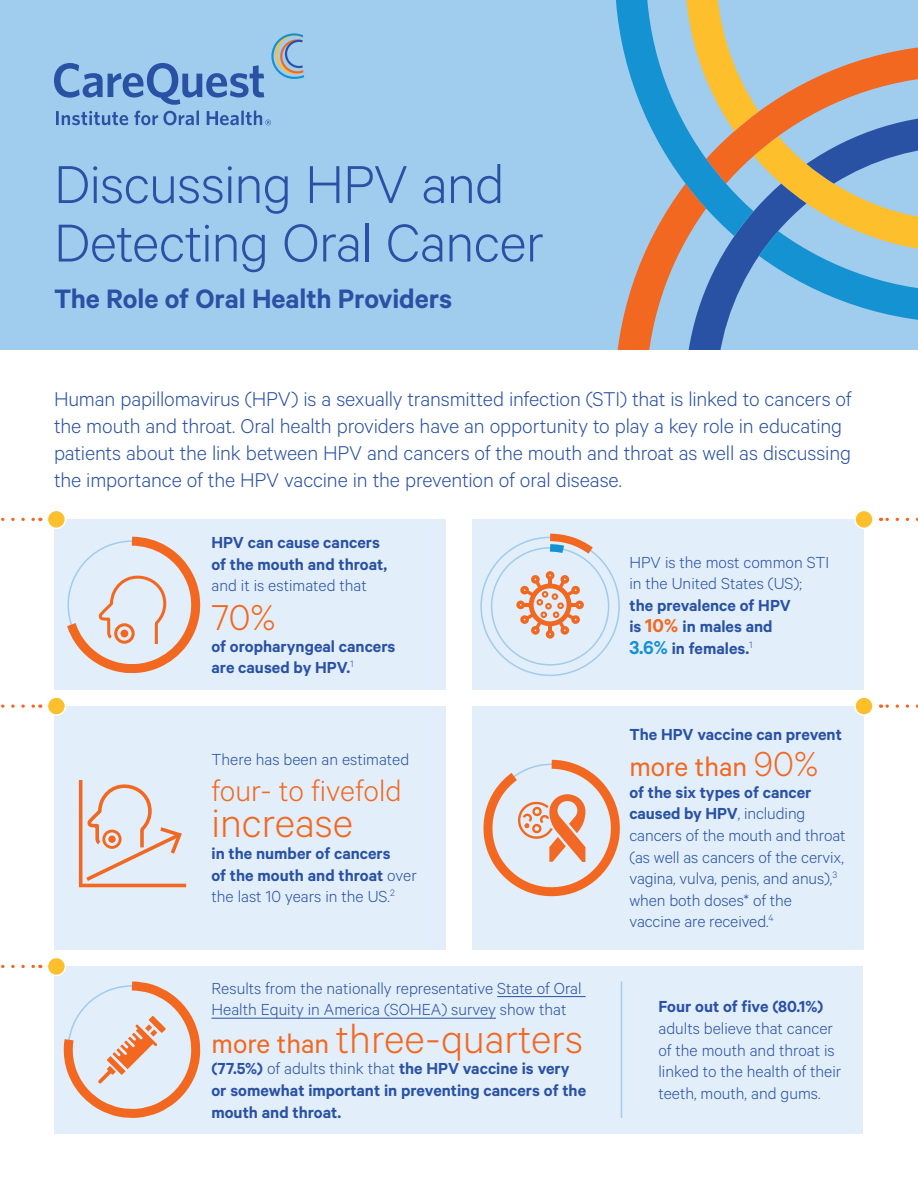
<style>
.page{position:relative;width:918px;height:1188px;background:#fff}
.page>*{position:absolute;margin:0;border:0;box-sizing:border-box;transform-origin:0 0}
.t1{font:300 60px/58.5px "Calibre";letter-spacing:-.015em;color:#2951a4}
.t2{font:300 45px "Calibre";color:#f26821}
.t3{font:300 40.5px "Calibre";color:#f26821}
.t4{font:300 33px "Calibre";color:#f26821}
.t5{font:600 30px "Calibre";letter-spacing:-.005em;color:#2951a4}
.t6{font:30px "Calibre";color:#f26821}
.t7{font:300 22.5px/27px "Calibre";letter-spacing:-.01em;color:#2951a4}
.t8{font:300 18px/21.6px "Calibre";color:#2951a4}
.t9{font:600 18px/21.6px "Calibre";color:#2951a4}
.s1{font-weight:300}
.s2{font-weight:400;font-size:30px}
.s3{font-size:21px;color:#f26821}
.s4{font-size:21px;color:#1492d1}
.s5{font-weight:300;font-size:39px}
.s6{font-weight:600}
</style>
<div class="page">
<div style="left:0;top:0;width:918px;height:350px;background:#a0cced"></div>
<svg style="left:54px;top:33px;width:250px;height:92px"></svg>
<div style="left:54px;top:706px;width:392px;height:244px;background:#e2eef9"></div>
<div style="left:54px;top:519px;width:392px;height:171px;background:#e2eef9"></div>
<div style="left:472px;top:706px;width:391px;height:244px;background:#e2eef9"></div>
<div style="left:472px;top:519px;width:391px;height:171px;background:#e2eef9"></div>
<svg style="left:79px;top:780px;width:107px;height:107px"></svg>
<div style="left:102px;top:830px;width:20px;height:19px;border:3px solid #f26821;border-radius:50%"></div>
<div style="left:108px;top:836px;width:8px;height:7px;background:#f26821;border-radius:50%"></div>
<svg style="left:617px;top:236px;width:301px;height:114px"></svg>
<svg style="left:616px;top:0;width:302px;height:236px"></svg>
<div style="left:47px;top:510px;width:19px;height:19px;background:#febf2d;border:2px solid #fff;border-radius:50%"></div>
<svg style="left:1px;top:518px;width:40px;height:3px"></svg>
<div style="left:47px;top:696px;width:19px;height:20px;background:#febf2d;border:2px solid #fff;border-radius:50%"></div>
<svg style="left:1px;top:704px;width:40px;height:4px"></svg>
<div style="left:854px;top:510px;width:20px;height:19px;background:#febf2d;border:2px solid #fff;border-radius:50%"></div>
<svg style="left:881px;top:518px;width:37px;height:3px"></svg>
<div style="left:854px;top:696px;width:20px;height:20px;background:#febf2d;border:2px solid #fff;border-radius:50%"></div>
<svg style="left:881px;top:704px;width:37px;height:4px"></svg>
<div style="left:54px;top:966px;width:682px;height:168px;background:#e2eef9"></div>
<hr style="left:497px;top:996px;width:89px;height:1px;background:#2951a4">
<hr style="left:212px;top:1018px;width:284px;height:1px;background:#2951a4">
<div style="left:644px;top:966px;width:219px;height:168px;background:#e2eef9"></div>
<div style="left:47px;top:957px;width:19px;height:19px;background:#febf2d;border:2px solid #fff;border-radius:50%"></div>
<svg style="left:1px;top:965px;width:40px;height:3px"></svg>
<svg style="left:63px;top:981px;width:138px;height:137px"></svg>
<svg style="left:483px;top:759px;width:137px;height:138px"></svg>
<svg style="left:67px;top:536px;width:134px;height:137px"></svg>
<svg style="left:480px;top:533px;width:140px;height:143px"></svg>
<hr style="left:621px;top:981px;width:1px;height:137px;background:#a0cced">
<h1 class="t1" style="left:54px;top:152px;width:491px">Discussing HPV and<br>Detecting Oral Cancer</h1>
<h3 class="t5" style="left:54px;top:281px;width:400px">The Role of Oral Health Providers</h3>
<p class="t7" style="left:54px;top:385px;width:799px">Human papillomavirus (HPV) is a sexually transmitted infection (STI) that is linked to cancers of the mouth and throat. Oral health providers have an opportunity to play a key role in educating patients about the link between HPV and cancers of the mouth and throat as well as discussing the importance of the HPV vaccine in the prevention of oral disease.</p>
<p class="t9" style="left:212px;top:531px;width:177px">HPV can cause cancers of the mouth and throat,</p>
<p class="t8" style="left:212px;top:574px;width:157px">and it is estimated that</p>
<h3 class="t3" style="left:212px;top:594px;width:66px">70%</h3>
<p class="t9" style="left:212px;top:635px;width:186px">of oropharyngeal cancers are caused by HPV.<sup>1</sup></p>
<p class="t8" style="left:212px;top:748px;width:199px">There has been an estimated</p>
<h3 class="t4" style="left:212px;top:772px;width:192px">four- to fivefold</h3>
<h2 class="t2" style="left:212px;top:797px;width:143px">increase</h2>
<p class="t9" style="left:212px;top:842px;width:207px">in the number of cancers<br>of the mouth and throat <span class="s1">over the last 10 years in the US.</span><sup>2</sup></p>
<p class="t8" style="left:212px;top:976px;width:372px">Results from the nationally representative State of Oral<br>Health Equity in America (SOHEA) survey show that</p>
<h2 class="t2" style="left:212px;top:1013px;width:373px"><span class="s2">more than</span> three-quarters</h2>
<p class="t9" style="left:212px;top:1057px;width:376px">(77.5%) <span class="s1">of adults think that</span> the HPV vaccine is very or somewhat important in preventing cancers of the mouth and throat.</p>
<p class="t8" style="left:629px;top:550px;width:201px">HPV is the most common STI in the United States (US);</p>
<p class="t9" style="left:629px;top:594px;width:163px">the prevalence of HPV is <span class="s3">10%</span> in males and<br><span class="s4">3.6%</span> in females.<sup>1</sup></p>
<p class="t9" style="left:629px;top:723px;width:214px">The HPV vaccine can prevent</p>
<h3 class="t6" style="left:629px;top:749px;width:190px">more than <span class="s5">90%</span></h3>
<p class="t8" style="left:629px;top:781px;width:218px"><span class="s6">of the six types of cancer caused by HPV</span>, including cancers of the mouth and throat (as well as cancers of the cervix, vagina, vulva, penis, and anus),<sup>3 </sup>when both doses* of the vaccine are received.<sup>4</sup></p>
<p class="t9" style="left:658px;top:995px;width:166px">Four out of five (80.1%)</p>
<p class="t8" style="left:658px;top:1017px;width:184px">adults believe that cancer of the mouth and throat is linked to the health of their teeth, mouth, and gums.</p>
</div>
